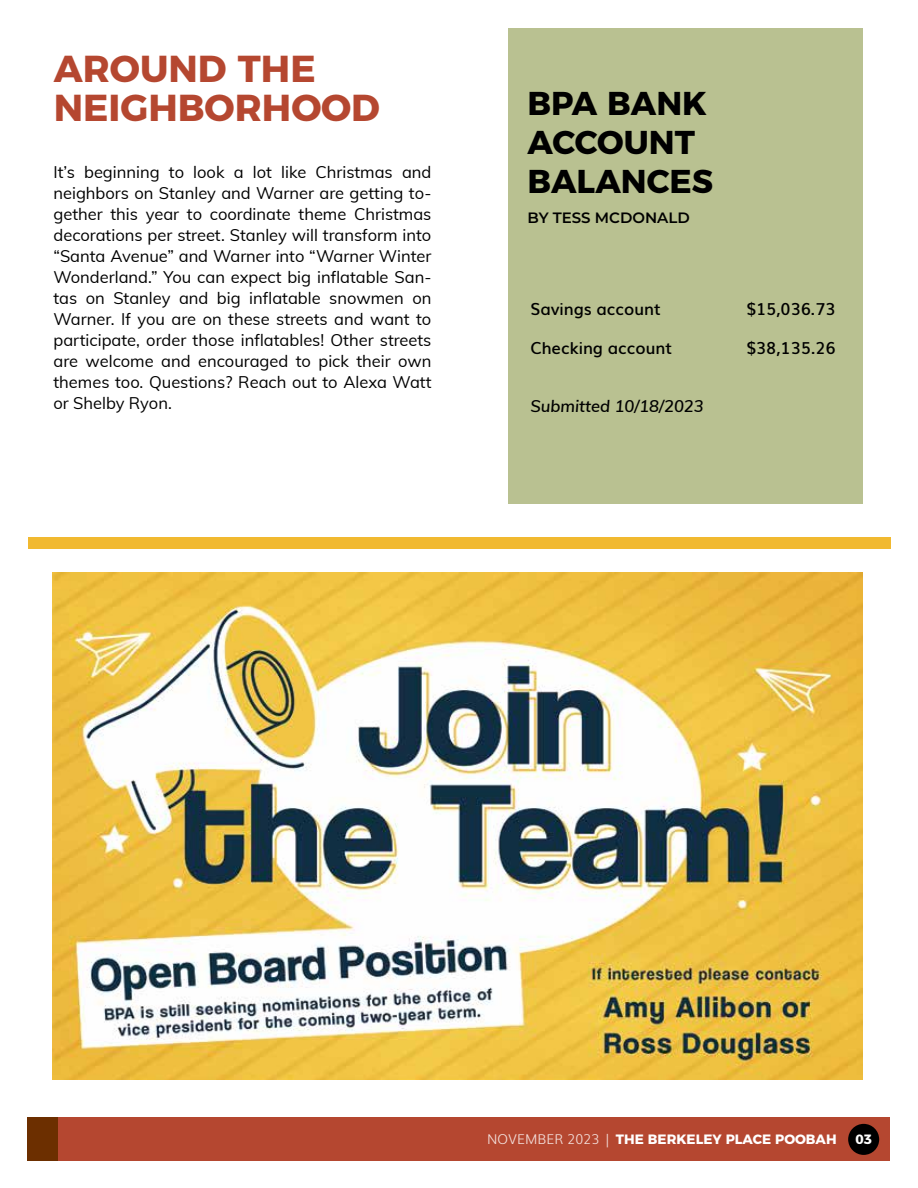
<style>
.page{position:relative;width:918px;height:1188px;background:#fff}
.page>*{position:absolute;margin:0;border:0;box-sizing:border-box;transform-origin:0 0}
.t1{font:700 37.5px/39px "Montserrat";color:#b54730}
.t2{font:700 33px/39px "Montserrat";color:#000}
.t3{font:16.5px/21px "Muli";color:#000;text-align:justify}
.t4{font:600 16.5px "Muli";color:#000}
.t5{font:italic 600 16.5px "Muli";color:#000}
.t6{font:600 15px "Montserrat";color:#000}
.t7{font:700 13.5px "Montserrat";color:#fff}
.s1{font-family:"Muli";font-weight:300;color:#f3e0dc}
</style>
<div class="page">
<div style="left:35px;top:1118px;width:855px;height:43px;background:#b54730"></div>
<div style="left:848px;top:1124px;width:31px;height:31px;background:#000;border-radius:50%"></div>
<div style="left:27px;top:1118px;width:30px;height:43px;background:#6c2f00"></div>
<div style="left:28px;top:537px;width:862px;height:11px;background:#f1b930"></div>
<div style="left:508px;top:28px;width:355px;height:475px;background:#b9c191"></div>
<img style="left:52px;top:573px;width:810px;height:507px">
<h1 class="t1" style="left:54px;top:47px;width:328px">AROUND THE<br>NEIGHBORHOOD</h1>
<p class="t3" style="left:53px;top:161px;width:380px">It’s beginning to look a lot like Christmas and neighbors on Stanley and Warner are getting to&shy;gether this year to coordinate theme Christmas decorations per street. Stanley will transform into “Santa Avenue” and Warner into “Warner Winter Wonderland.” You can expect big inflatable San&shy;tas on Stanley and big inflatable snowmen on Warner. If you are on these streets and want to participate, order those inflatables! Other streets are welcome and encouraged to pick their own themes too. Questions? Reach out to Alexa Watt or Shelby Ryon.</p>
<h2 class="t2" style="left:528px;top:81px;width:187px">BPA BANK<br>ACCOUNT<br>BALANCES</h2>
<p class="t6" style="left:528px;top:207px;width:164px">BY TESS MCDONALD</p>
<p class="t4" style="left:530px;top:296px;width:132px">Savings account</p>
<p class="t4" style="left:746px;top:296px;width:91px">$15,036.73</p>
<p class="t4" style="left:530px;top:335px;width:143px">Checking account</p>
<p class="t4" style="left:746px;top:335px;width:91px">$38,135.26</p>
<p class="t5" style="left:530px;top:394px;width:175px">Submitted 10/18/2023</p>
<p class="t7" style="left:487px;top:1128px;width:351px"><span class="s1">NOVEMBER 2023 |</span> THE BERKELEY PLACE POOBAH</p>
<p class="t7" style="left:855px;top:1128px;width:18px">03</p>
</div>
